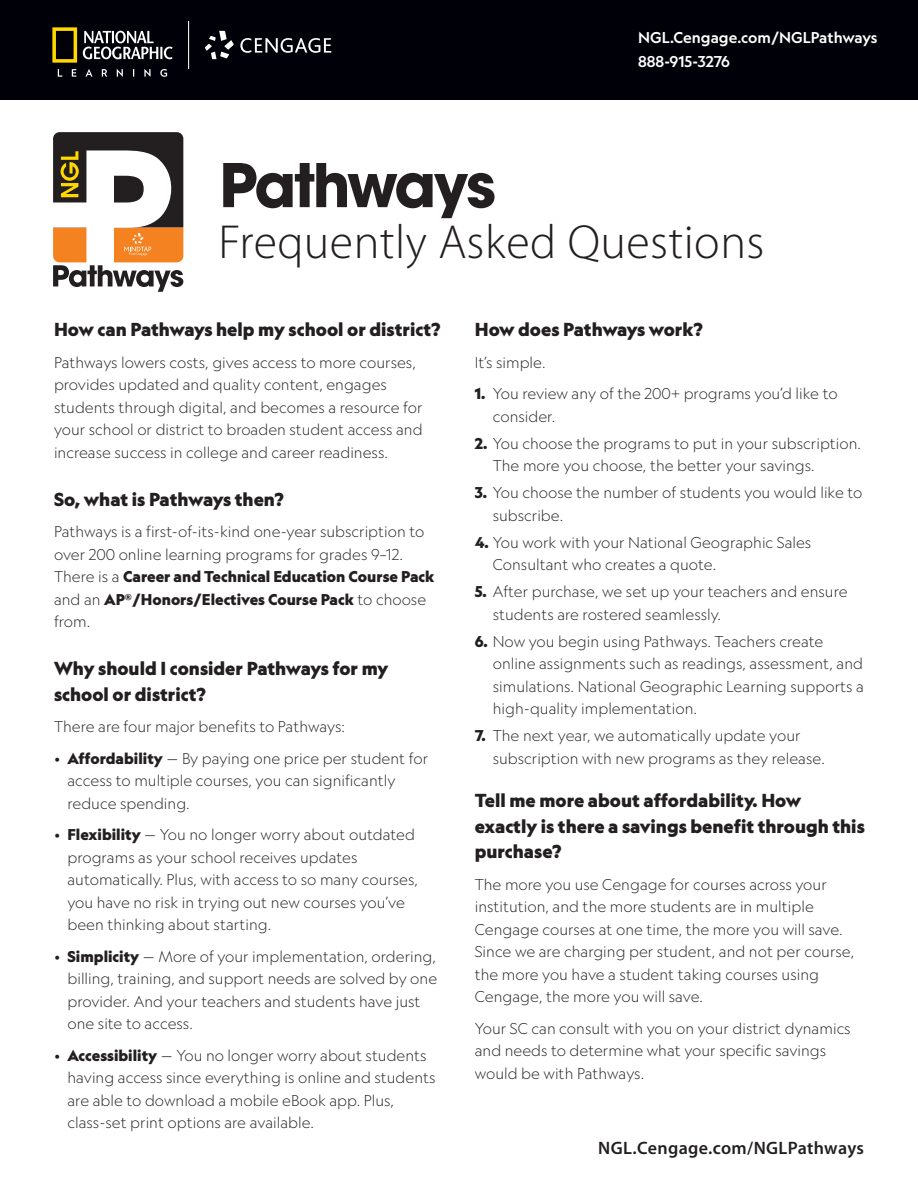
<style>
.page{position:relative;width:918px;height:1188px;background:#fff}
.page>*{position:absolute;margin:0;border:0;box-sizing:border-box;transform-origin:0 0}
.t1{font:300 48px "Myriad Pro";letter-spacing:.01em;color:#231f20}
.t2{font:900 18px/25.5px "Geograph";color:#231f20}
.t3{font:600 18px "Myriad Pro";letter-spacing:.02em;color:#231f20}
.t4{font:300 15px/22.5px "Geograph";color:#231f20}
.t5{font:500 15px/24px "Geograph";color:#fff}
.s1{font-weight:900}
</style>
<div class="page">
<svg style="left:53px;top:132px;width:130px;height:160px"></svg>
<svg style="left:223px;top:163px;width:272px;height:55px"></svg>
<div style="left:0;top:0;width:918px;height:100px;background:#000008"></div>
<svg style="left:188px;top:21px;width:1px;height:48px"></svg>
<svg style="left:52px;top:27px;width:25px;height:36px"></svg>
<svg style="left:83px;top:31px;width:90px;height:28px"></svg>
<svg style="left:205px;top:31px;width:29px;height:28px"></svg>
<svg style="left:240px;top:38px;width:91px;height:15px"></svg>
<svg style="left:58px;top:69px;width:4px;height:8px"></svg>
<svg style="left:72px;top:69px;width:4px;height:8px"></svg>
<svg style="left:85px;top:69px;width:8px;height:8px"></svg>
<svg style="left:102px;top:69px;width:5px;height:8px"></svg>
<svg style="left:117px;top:69px;width:6px;height:8px"></svg>
<svg style="left:144px;top:69px;width:7px;height:8px"></svg>
<svg style="left:160px;top:69px;width:7px;height:8px"></svg>
<p class="t5" style="left:638px;top:25px;width:241px">NGL.Cengage.com/NGLPathways<br>888-915-3276</p>
<h1 class="t1" style="left:218px;top:215px;width:548px">Frequently Asked Questions</h1>
<p class="t2" style="left:54px;top:316px;width:388px">How can Pathways help my school or district?</p>
<p class="t4" style="left:54px;top:351px;width:370px">Pathways lowers costs, gives access to more courses, provides updated and quality content, engages students through digital, and becomes a resource for your school or district to broaden student access and increase success in college and career readiness.</p>
<p class="t2" style="left:54px;top:486px;width:231px">So, what is Pathways then?</p>
<p class="t4" style="left:54px;top:520px;width:382px">Pathways is a first-of-its-kind one-year subscription to over 200 online learning programs for grades 9–12.<br>There is a <span class="s1">Career and Technical Education Course Pack </span>and an <span class="s1">AP®/Honors/Electives Course Pack</span> to choose from.</p>
<p class="t2" style="left:54px;top:655px;width:336px">Why should I consider Pathways for my school or district?</p>
<p class="t4" style="left:54px;top:715px;width:293px">There are four major benefits to Pathways:</p>
<p class="t4" style="left:68px;top:747px;width:362px;text-indent:-14px">• <span class="s1">Affordability</span> — By paying one price per student for access to multiple courses, you can significantly reduce spending.</p>
<p class="t4" style="left:68px;top:823px;width:352px;text-indent:-14px">• <span class="s1">Flexibility</span> — You no longer worry about outdated programs as your school receives updates automatically. Plus, with access to so many courses, you have no risk in trying out new courses you’ve been thinking about starting.</p>
<p class="t4" style="left:68px;top:945px;width:371px;text-indent:-14px">• <span class="s1">Simplicity</span> — More of your implementation, ordering, billing, training, and support needs are solved by one provider. And your teachers and students have just one site to access.</p>
<p class="t4" style="left:68px;top:1044px;width:370px;text-indent:-14px">• <span class="s1">Accessibility</span> — You no longer worry about students having access since everything is online and students are able to download a mobile eBook app. Plus, class-set print options are available.</p>
<p class="t2" style="left:475px;top:316px;width:230px">How does Pathways work?</p>
<p class="t4" style="left:475px;top:351px;width:72px">It’s simple.</p>
<p class="t4" style="left:493px;top:382px;width:346px;text-indent:-18px"><span class="s1">1.</span> You review any of the 200+ programs you’d like to consider.</p>
<p class="t4" style="left:493px;top:432px;width:370px;text-indent:-18px"><span class="s1">2.</span> You choose the programs to put in your subscription.<br>The more you choose, the better your savings.</p>
<p class="t4" style="left:493px;top:481px;width:371px;text-indent:-18px"><span class="s1">3.</span> You choose the number of students you would like to subscribe.</p>
<p class="t4" style="left:493px;top:531px;width:320px;text-indent:-18px"><span class="s1">4.</span> You work with your National Geographic Sales<br>Consultant who creates a quote.</p>
<p class="t4" style="left:493px;top:580px;width:356px;text-indent:-18px"><span class="s1">5.</span> After purchase, we set up your teachers and ensure students are rostered seamlessly.</p>
<p class="t4" style="left:493px;top:630px;width:373px;text-indent:-18px"><span class="s1">6.</span> Now you begin using Pathways. Teachers create online assignments such as readings, assessment, and simulations. National Geographic Learning supports a high-quality implementation.</p>
<p class="t4" style="left:493px;top:724px;width:334px;text-indent:-18px"><span class="s1">7.</span> The next year, we automatically update your subscription with new programs as they release.</p>
<p class="t2" style="left:475px;top:787px;width:392px">Tell me more about affordability. How exactly is there a savings benefit through this purchase?</p>
<p class="t4" style="left:475px;top:873px;width:381px">The more you use Cengage for courses across your institution, and the more students are in multiple Cengage courses at one time, the more you will save.<br>Since we are charging per student, and not per course, the more you have a student taking courses using Cengage, the more you will save.</p>
<p class="t4" style="left:475px;top:1017px;width:377px">Your SC can consult with you on your district dynamics and needs to determine what your specific savings would be with Pathways.</p>
<p class="t3" style="left:598px;top:1138px;width:267px">NGL.Cengage.com/NGLPathways</p>
</div>
